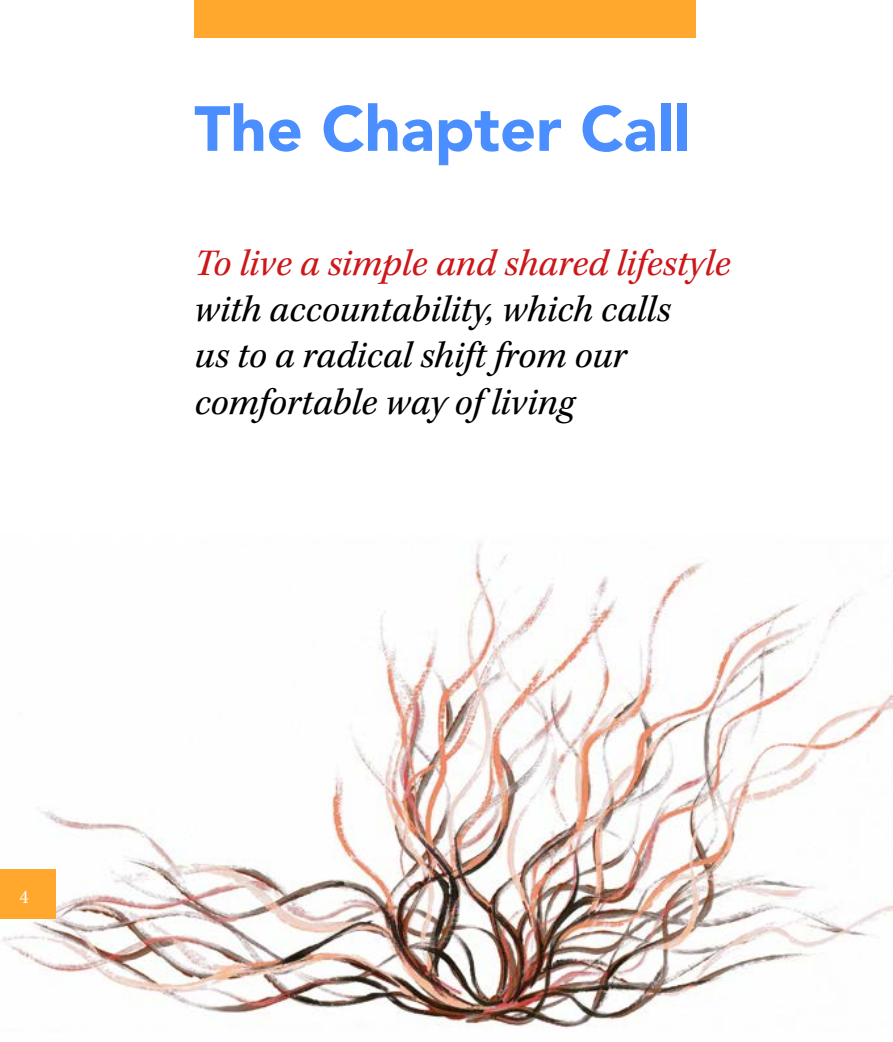
<style>
.page{position:relative;width:893px;height:1042px;background:#fff}
.page>*{position:absolute;margin:0;border:0;box-sizing:border-box;transform-origin:0 0}
.t1{font:900 63px "Avenir";color:#4b8eff}
.t2{font:italic 38.5px/46.2px "Kepler Std";color:#000}
.t3{font:19.25px "Minion Pro";color:#fff}
.s1{color:#cd171a}
</style>
<div class="page">
<img style="left:2px;top:543px;width:890px;height:485px">
<div style="left:0;top:869px;width:55px;height:50px;background:#ffa82d"></div>
<div style="left:194px;top:0;width:502px;height:38px;background:#ffa82d"></div>
<p class="t1" style="left:194px;top:88px;width:497px">The Chapter Call</p>
<p class="t2" style="left:194px;top:241px;width:538px"><span class="s1">To live a simple and shared lifestyle </span>with accountability, which calls<br>us to a radical shift from our comfortable way of living</p>
<p class="t3" style="left:20px;top:884px;width:11px">4</p>
</div>
